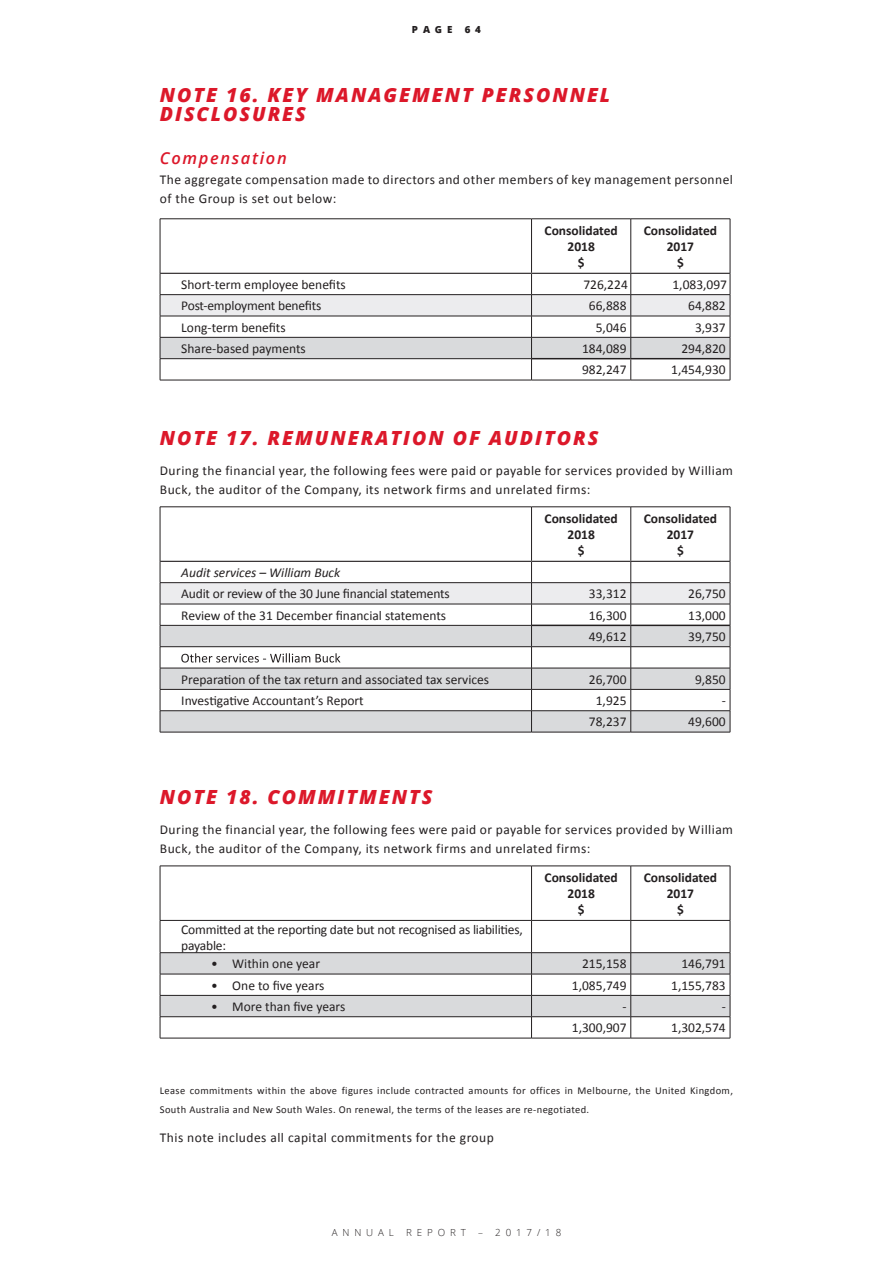
<style>
.page{position:relative;width:893px;height:1263px;background:#fff}
.page>*{position:absolute;margin:0;border:0;box-sizing:border-box;transform-origin:0 0}
.t1{font:italic 800 19.5px/19.5px "Open Sans";letter-spacing:.1em;color:#dc182a}
.t2{font:italic 600 16.5px "Open Sans";letter-spacing:.1em;color:#dc182a}
.t3{font:13.5px/16.2px "Calibri";color:#231f20}
.t4{font:13.5px/19.5px "Calibri";letter-spacing:.035em;color:#231f20}
.t5{font:700 13.5px/16.2px "Calibri";color:#231f20;text-align:center}
.t6{font:italic 13.5px "Calibri";color:#231f20}
.t7{font:10.5px/19.5px "Calibri";letter-spacing:.035em;color:#231f20}
.t8{font:300 9.75px "Open Sans";letter-spacing:.5em;color:#231f20}
.t9{font:800 9.75px "Open Sans";color:#231f20}
</style>
<div class="page">
<hr style="left:531px;top:219px;width:1px;height:54px;background:#231f20">
<hr style="left:630px;top:219px;width:1px;height:54px;background:#231f20">
<hr style="left:160px;top:219px;width:371px;height:1px;background:#231f20">
<hr style="left:160px;top:219px;width:1px;height:54px;background:#231f20">
<hr style="left:531px;top:219px;width:100px;height:1px;background:#231f20">
<hr style="left:631px;top:219px;width:99px;height:1px;background:#231f20">
<hr style="left:730px;top:219px;width:1px;height:54px;background:#231f20">
<svg style="left:160px;top:273px;width:571px;height:107px"></svg>
<hr style="left:160px;top:380px;width:371px;height:1px;background:#231f20">
<hr style="left:531px;top:380px;width:100px;height:1px;background:#231f20">
<hr style="left:631px;top:380px;width:99px;height:1px;background:#231f20">
<hr style="left:531px;top:507px;width:1px;height:54px;background:#231f20">
<hr style="left:630px;top:507px;width:1px;height:54px;background:#231f20">
<hr style="left:160px;top:506px;width:371px;height:1px;background:#231f20">
<hr style="left:160px;top:507px;width:1px;height:54px;background:#231f20">
<hr style="left:531px;top:506px;width:100px;height:1px;background:#231f20">
<hr style="left:631px;top:506px;width:99px;height:1px;background:#231f20">
<hr style="left:730px;top:507px;width:1px;height:54px;background:#231f20">
<hr style="left:160px;top:732px;width:371px;height:1px;background:#231f20">
<hr style="left:531px;top:732px;width:100px;height:1px;background:#231f20">
<hr style="left:631px;top:732px;width:99px;height:1px;background:#231f20">
<svg style="left:160px;top:561px;width:571px;height:171px"></svg>
<hr style="left:531px;top:866px;width:1px;height:54px;background:#231f20">
<hr style="left:630px;top:866px;width:1px;height:54px;background:#231f20">
<hr style="left:160px;top:866px;width:371px;height:1px;background:#231f20">
<hr style="left:160px;top:866px;width:1px;height:54px;background:#231f20">
<hr style="left:531px;top:866px;width:100px;height:1px;background:#231f20">
<hr style="left:631px;top:866px;width:99px;height:1px;background:#231f20">
<hr style="left:730px;top:866px;width:1px;height:54px;background:#231f20">
<svg style="left:160px;top:920px;width:571px;height:118px"></svg>
<hr style="left:160px;top:1038px;width:371px;height:1px;background:#231f20">
<hr style="left:531px;top:1038px;width:100px;height:1px;background:#231f20">
<hr style="left:631px;top:1038px;width:99px;height:1px;background:#231f20">
<p class="t9" style="left:412px;top:22px;width:42px">PAGE</p>
<p class="t9" style="left:465px;top:22px;width:18px">6 4</p>
<h1 class="t1" style="left:160px;top:84px;width:452px">NOTE 16. KEY MANAGEMENT PERSONNEL<br>DISCLOSURES</h1>
<p class="t2" style="left:160px;top:147px;width:128px">Compensation</p>
<p class="t4" style="left:160px;top:170px;width:575px">The aggregate compensation made to directors and other members of key management personnel of the Group is set out below:</p>
<p class="t5" style="left:544px;top:222px;width:75px">Consolidated<br>2018<br>$</p>
<p class="t5" style="left:644px;top:222px;width:75px">Consolidated<br>2017<br>$</p>
<p class="t3" style="left:181px;top:276px;width:166px">Short-term employee benefits</p>
<p class="t3" style="left:583px;top:276px;width:46px">726,224</p>
<p class="t3" style="left:672px;top:276px;width:56px">1,083,097</p>
<p class="t3" style="left:181px;top:298px;width:142px">Post-employment benefits</p>
<p class="t3" style="left:589px;top:298px;width:39px">66,888</p>
<p class="t3" style="left:688px;top:298px;width:39px">64,882</p>
<p class="t3" style="left:181px;top:319px;width:106px">Long-term benefits</p>
<p class="t3" style="left:596px;top:319px;width:32px">5,046</p>
<p class="t3" style="left:695px;top:319px;width:32px">3,937</p>
<p class="t3" style="left:181px;top:340px;width:126px">Share-based payments</p>
<p class="t3" style="left:582px;top:340px;width:46px">184,089</p>
<p class="t3" style="left:681px;top:340px;width:46px">294,820</p>
<p class="t3" style="left:582px;top:362px;width:46px">982,247</p>
<p class="t3" style="left:671px;top:362px;width:56px">1,454,930</p>
<h1 class="t1" style="left:160px;top:428px;width:440px">NOTE 17. REMUNERATION OF AUDITORS</h1>
<p class="t4" style="left:160px;top:461px;width:575px">During the financial year, the following fees were paid or payable for services provided by William<br>Buck, the auditor of the Company, its network firms and unrelated firms:</p>
<p class="t5" style="left:544px;top:510px;width:75px">Consolidated<br>2018<br>$</p>
<p class="t5" style="left:644px;top:510px;width:75px">Consolidated<br>2017<br>$</p>
<p class="t6" style="left:181px;top:563px;width:161px">Audit services – William Buck</p>
<p class="t3" style="left:181px;top:586px;width:270px">Audit or review of the 30 June financial statements</p>
<p class="t3" style="left:589px;top:586px;width:39px">33,312</p>
<p class="t3" style="left:688px;top:586px;width:39px">26,750</p>
<p class="t3" style="left:181px;top:607px;width:266px">Review of the 31 December financial statements</p>
<p class="t3" style="left:589px;top:607px;width:39px">16,300</p>
<p class="t3" style="left:688px;top:607px;width:39px">13,000</p>
<p class="t3" style="left:589px;top:628px;width:39px">49,612</p>
<p class="t3" style="left:688px;top:628px;width:39px">39,750</p>
<p class="t3" style="left:181px;top:671px;width:309px">Preparation of the tax return and associated tax services</p>
<p class="t3" style="left:589px;top:671px;width:39px">26,700</p>
<p class="t3" style="left:695px;top:671px;width:32px">9,850</p>
<p class="t3" style="left:181px;top:693px;width:184px">Investigative Accountant’s Report</p>
<p class="t3" style="left:596px;top:693px;width:32px">1,925</p>
<p class="t3" style="left:722px;top:693px;width:6px">-</p>
<p class="t3" style="left:589px;top:714px;width:39px">78,237</p>
<p class="t3" style="left:688px;top:714px;width:39px">49,600</p>
<h1 class="t1" style="left:160px;top:787px;width:274px">NOTE 18. COMMITMENTS</h1>
<p class="t4" style="left:160px;top:820px;width:575px">During the financial year, the following fees were paid or payable for services provided by William<br>Buck, the auditor of the Company, its network firms and unrelated firms:</p>
<p class="t5" style="left:544px;top:869px;width:75px">Consolidated<br>2018<br>$</p>
<p class="t5" style="left:644px;top:869px;width:75px">Consolidated<br>2017<br>$</p>
<p class="t3" style="left:181px;top:921px;width:343px">Committed at the reporting date but not recognised as liabilities, payable:</p>
<p class="t3" style="left:211px;top:956px;width:111px">• Within one year</p>
<p class="t3" style="left:582px;top:956px;width:46px">215,158</p>
<p class="t3" style="left:681px;top:956px;width:46px">146,791</p>
<p class="t3" style="left:211px;top:977px;width:115px">• One to five years</p>
<p class="t3" style="left:572px;top:977px;width:56px">1,085,749</p>
<p class="t3" style="left:671px;top:977px;width:56px">1,155,783</p>
<p class="t3" style="left:211px;top:998px;width:136px">• More than five years</p>
<p class="t3" style="left:622px;top:998px;width:6px">-</p>
<p class="t3" style="left:722px;top:998px;width:6px">-</p>
<p class="t3" style="left:572px;top:1020px;width:56px">1,300,907</p>
<p class="t3" style="left:671px;top:1020px;width:56px">1,302,574</p>
<p class="t7" style="left:160px;top:1081px;width:575px">Lease commitments within the above figures include contracted amounts for offices in Melbourne, the United Kingdom,<br>South Australia and New South Wales. On renewal, the terms of the leases are re-negotiated.</p>
<p class="t4" style="left:160px;top:1127px;width:336px">This note includes all capital commitments for the group</p>
<p class="t8" style="left:332px;top:1226px;width:64px">ANNUAL</p>
<p class="t8" style="left:406px;top:1226px;width:61px">REPORT</p>
<p class="t8" style="left:478px;top:1226px;width:85px">– 2017/18</p>
</div>
